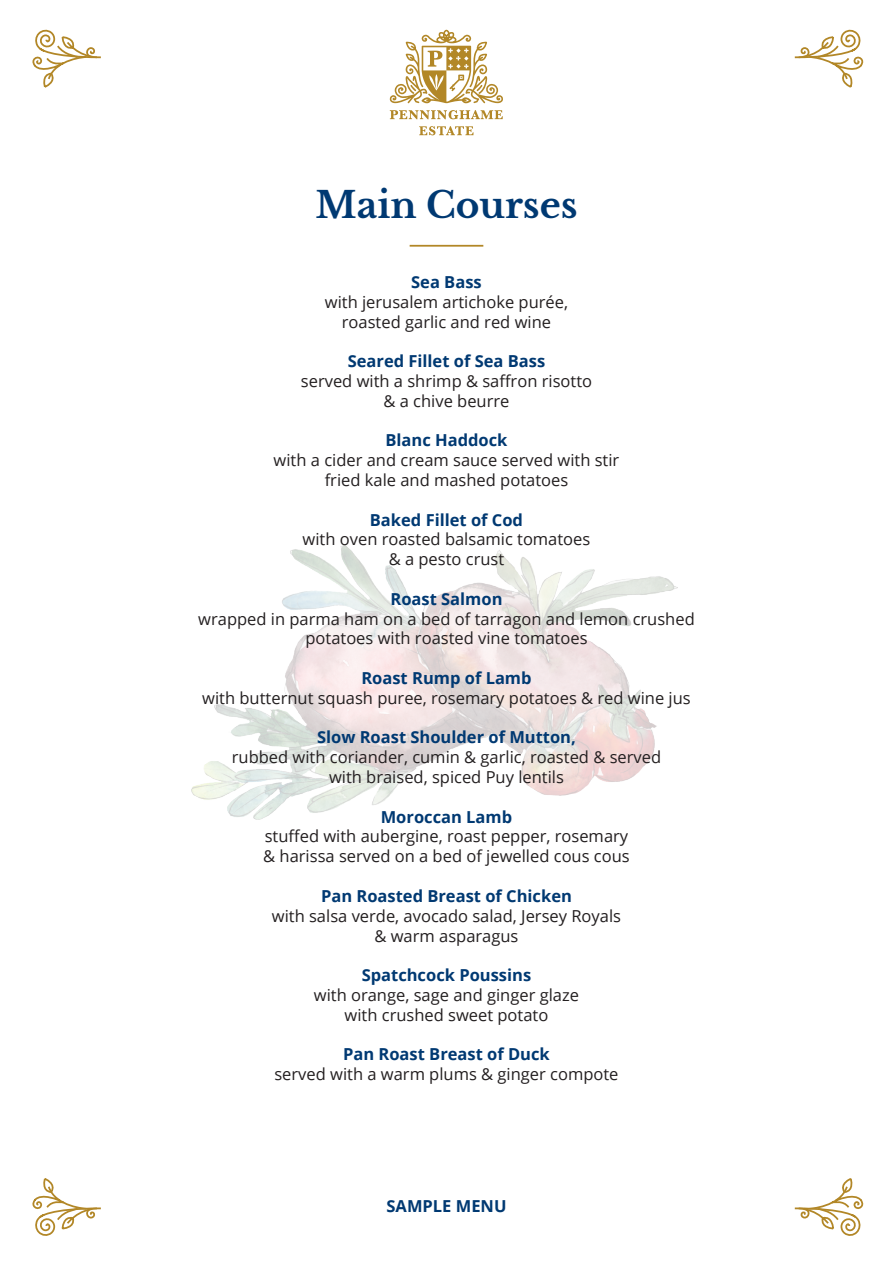
<style>
.page{position:relative;width:893px;height:1263px;background:#fff}
.page>*{position:absolute;margin:0;border:0;box-sizing:border-box;transform-origin:0 0}
.t1{font:700 36px "Libre Baskerville";color:#003972}
.t2{font:16.5px/19.8px "Open Sans";color:#231f20;text-align:center}
.t3{font:700 16.5px "Open Sans";color:#003972}
</style>
<div class="page">
<svg style="left:390px;top:110px;width:113px;height:9px"></svg>
<svg style="left:419px;top:126px;width:54px;height:9px"></svg>
<svg style="left:390px;top:30px;width:113px;height:73px"></svg>
<svg style="left:32px;top:29px;width:69px;height:59px"></svg>
<svg style="left:794px;top:29px;width:69px;height:59px"></svg>
<svg style="left:794px;top:1178px;width:69px;height:58px"></svg>
<svg style="left:32px;top:1178px;width:69px;height:58px"></svg>
<img style="left:191px;top:545px;width:487px;height:274px">
<hr style="left:410px;top:245px;width:73px;height:2px;background:#b28727">
<h1 class="t1" style="left:315px;top:183px;width:264px">Main Courses</h1>
<p class="t3" style="left:411px;top:270px;width:72px">Sea Bass</p>
<p class="t2" style="left:325px;top:291px;width:245px">with jerusalem artichoke purée, roasted garlic and red wine</p>
<p class="t3" style="left:348px;top:350px;width:199px">Seared Fillet of Sea Bass</p>
<p class="t2" style="left:301px;top:371px;width:293px">served with a shrimp &amp; saffron risotto &amp; a chive beurre</p>
<p class="t3" style="left:385px;top:429px;width:124px">Blanc Haddock</p>
<p class="t2" style="left:274px;top:450px;width:347px">with a cider and cream sauce served with stir fried kale and mashed potatoes</p>
<p class="t3" style="left:370px;top:508px;width:155px">Baked Fillet of Cod</p>
<p class="t2" style="left:303px;top:529px;width:289px">with oven roasted balsamic tomatoes &amp; a pesto crust</p>
<p class="t3" style="left:390px;top:587px;width:114px">Roast Salmon</p>
<p class="t2" style="left:198px;top:608px;width:498px">wrapped in parma ham on a bed of tarragon and lemon crushed potatoes with roasted vine tomatoes</p>
<p class="t3" style="left:361px;top:666px;width:172px">Roast Rump of Lamb</p>
<p class="t2" style="left:202px;top:687px;width:490px">with butternut squash puree, rosemary potatoes &amp; red wine jus</p>
<p class="t3" style="left:317px;top:726px;width:260px">Slow Roast Shoulder of Mutton,</p>
<p class="t2" style="left:232px;top:747px;width:431px">rubbed with coriander, cumin &amp; garlic, roasted &amp; served with braised, spiced Puy lentils</p>
<p class="t3" style="left:381px;top:805px;width:133px">Moroccan Lamb</p>
<p class="t2" style="left:263px;top:826px;width:368px;text-align:left">stuffed with aubergine, roast pepper, rosemary &amp; harissa served on a bed of jewelled cous cous</p>
<p class="t3" style="left:321px;top:884px;width:252px">Pan Roasted Breast of Chicken</p>
<p class="t2" style="left:272px;top:905px;width:351px">with salsa verde, avocado salad, Jersey Royals &amp; warm asparagus</p>
<p class="t3" style="left:362px;top:963px;width:171px">Spatchcock Poussins</p>
<p class="t2" style="left:314px;top:984px;width:267px">with orange, sage and ginger glaze with crushed sweet potato</p>
<p class="t3" style="left:343px;top:1043px;width:208px">Pan Roast Breast of Duck</p>
<p class="t2" style="left:274px;top:1064px;width:346px">served with a warm plums &amp; ginger compote</p>
<p class="t3" style="left:386px;top:1194px;width:121px">SAMPLE MENU</p>
</div>
